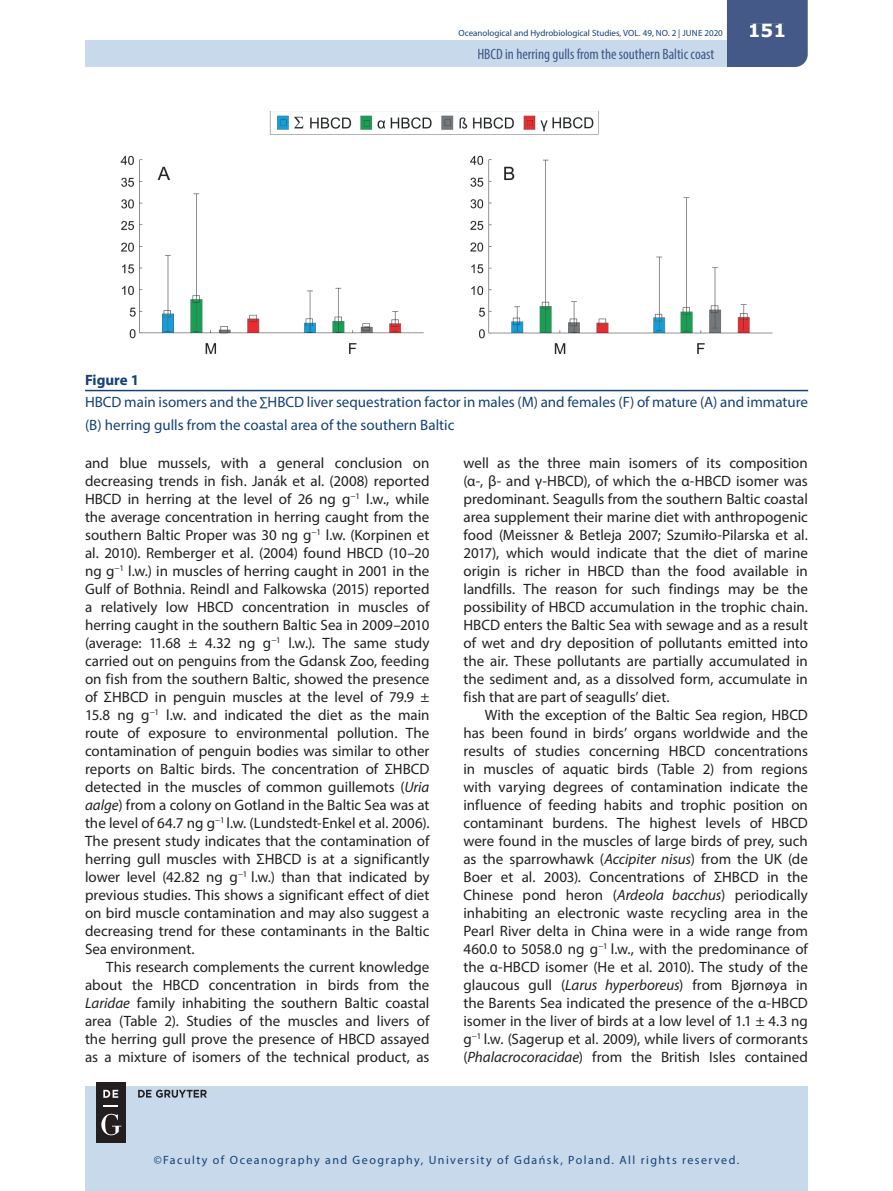
<style>
.page{position:relative;width:893px;height:1191px;background:#fff}
.page>*{position:absolute;margin:0;border:0;box-sizing:border-box;transform-origin:0 0}
.t1{font:700 18px "Verdana";color:#fff}
.t2{font:15px/18px "Myriad Pro";color:#231f20;text-align:justify}
.t3{font:15px/22.5px "Myriad Pro";color:#144176}
.t4{font:condensed 15px "Myriad Pro";color:#3d5786}
.t5{font:700 15px "Myriad Pro";color:#144176}
.t6{font:12px "Myriad Pro";letter-spacing:.12em;color:#144176}
.t7{font:9px "Myriad Pro";color:#144176}
.s1{font-style:italic}
</style>
<div class="page">
<div style="left:85px;top:40px;width:642px;height:27px;background:#c8d9eb"></div>
<div style="left:85px;top:1086px;width:723px;height:105px;background:#c8d9eb"></div>
<div style="left:727px;top:0;width:81px;height:67px;background:#455988"></div>
<div style="left:750px;top:24px;width:34px;height:13px;background:#455988"></div>
<div style="left:96px;top:1081px;width:30px;height:61px;background:#231f20"></div>
<svg style="left:103px;top:1105px;width:15px;height:1px"></svg>
<svg style="left:103px;top:1089px;width:15px;height:8px"></svg>
<svg style="left:101px;top:1113px;width:20px;height:22px"></svg>
<svg style="left:138px;top:1089px;width:69px;height:8px"></svg>
<img style="left:121px;top:111px;width:651px;height:242px">
<hr style="left:85px;top:390px;width:723px;height:1px;background:#144176">
<p class="t7" style="left:458px;top:28px;width:266px">Oceanological and Hydrobiological Studies, VOL. 49, NO. 2 | JUNE 2020</p>
<p class="t4" style="left:477px;top:45px;width:239px">HBCD in herring gulls from the southern Baltic coast</p>
<p class="t1" style="left:748px;top:18px;width:40px">151</p>
<p class="t5" style="left:85px;top:370px;width:56px">Figure 1</p>
<p class="t3" style="left:85px;top:391px;width:725px">HBCD main isomers and the ∑HBCD liver sequestration factor in males (M) and females (F) of mature (A) and immature (B) herring gulls from the coastal area of the southern Baltic</p>
<p class="t2" style="left:85px;top:454px;width:346px">and blue mussels, with a general conclusion on decreasing trends in fish. Janák et al. (2008) reported HBCD in herring at the level of 26 ng g<sup>−1</sup> l.w., while the average concentration in herring caught from the southern Baltic Proper was 30 ng g<sup>−1</sup> l.w. (Korpinen et al. 2010). Remberger et al. (2004) found HBCD (10–20 ng g<sup>−1</sup> l.w.) in muscles of herring caught in 2001 in the Gulf of Bothnia. Reindl and Falkowska (2015) reported a relatively low HBCD concentration in muscles of herring caught in the southern Baltic Sea in 2009–2010 (average: 11.68 ± 4.32 ng g<sup>−1</sup> l.w.). The same study carried out on penguins from the Gdansk Zoo, feeding on fish from the southern Baltic, showed the presence of ΣHBCD in penguin muscles at the level of 79.9 ± 15.8 ng g<sup>−1</sup> l.w. and indicated the diet as the main route of exposure to environmental pollution. The contamination of penguin bodies was similar to other reports on Baltic birds. The concentration of ΣHBCD detected in the muscles of common guillemots (<span class="s1">Uria aalge</span>) from a colony on Gotland in the Baltic Sea was at the level of 64.7 ng g<sup>−1</sup> l.w. (Lundstedt-Enkel et al. 2006).<br>The present study indicates that the contamination of herring gull muscles with ΣHBCD is at a significantly lower level (42.82 ng g<sup>−1</sup> l.w.) than that indicated by previous studies. This shows a significant effect of diet on bird muscle contamination and may also suggest a decreasing trend for these contaminants in the Baltic Sea environment.</p>
<p class="t2" style="left:85px;top:958px;width:346px;text-indent:21px">This research complements the current knowledge about the HBCD concentration in birds from the <span class="s1">Laridae</span> family inhabiting the southern Baltic coastal area (Table 2). Studies of the muscles and livers of the herring gull prove the presence of HBCD assayed as a mixture of isomers of the technical product, as</p>
<p class="t2" style="left:463px;top:454px;width:346px">well as the three main isomers of its composition (α-, β- and γ-HBCD), of which the α-HBCD isomer was predominant. Seagulls from the southern Baltic coastal area supplement their marine diet with anthropogenic food (Meissner &amp; Betleja 2007; Szumiło-Pilarska et al.<br>2017), which would indicate that the diet of marine origin is richer in HBCD than the food available in landfills. The reason for such findings may be the possibility of HBCD accumulation in the trophic chain.<br>HBCD enters the Baltic Sea with sewage and as a result of wet and dry deposition of pollutants emitted into the air. These pollutants are partially accumulated in the sediment and, as a dissolved form, accumulate in fish that are part of seagulls’ diet.</p>
<p class="t2" style="left:463px;top:706px;width:346px;text-indent:21px">With the exception of the Baltic Sea region, HBCD has been found in birds’ organs worldwide and the results of studies concerning HBCD concentrations in muscles of aquatic birds (Table 2) from regions with varying degrees of contamination indicate the influence of feeding habits and trophic position on contaminant burdens. The highest levels of HBCD were found in the muscles of large birds of prey, such as the sparrowhawk (<span class="s1">Accipiter nisus</span>) from the UK (de Boer et al. 2003). Concentrations of ΣHBCD in the Chinese pond heron (<span class="s1">Ardeola bacchus</span>) periodically inhabiting an electronic waste recycling area in the Pearl River delta in China were in a wide range from 460.0 to 5058.0 ng g<sup>−1</sup> l.w., with the predominance of the α-HBCD isomer (He et al. 2010). The study of the glaucous gull (<span class="s1">Larus hyperboreus</span>) from Bjørnøya in the Barents Sea indicated the presence of the α-HBCD isomer in the liver of birds at a low level of 1.1 ± 4.3 ng g<sup>−1</sup> l.w. (Sagerup et al. 2009), while livers of cormorants (<span class="s1">Phalacrocoracidae</span>) from the British Isles contained</p>
<p class="t6" style="left:154px;top:1152px;width:587px">©Faculty of Oceanography and Geography, University of Gdańsk, Poland. All rights reserved.</p>
</div>
